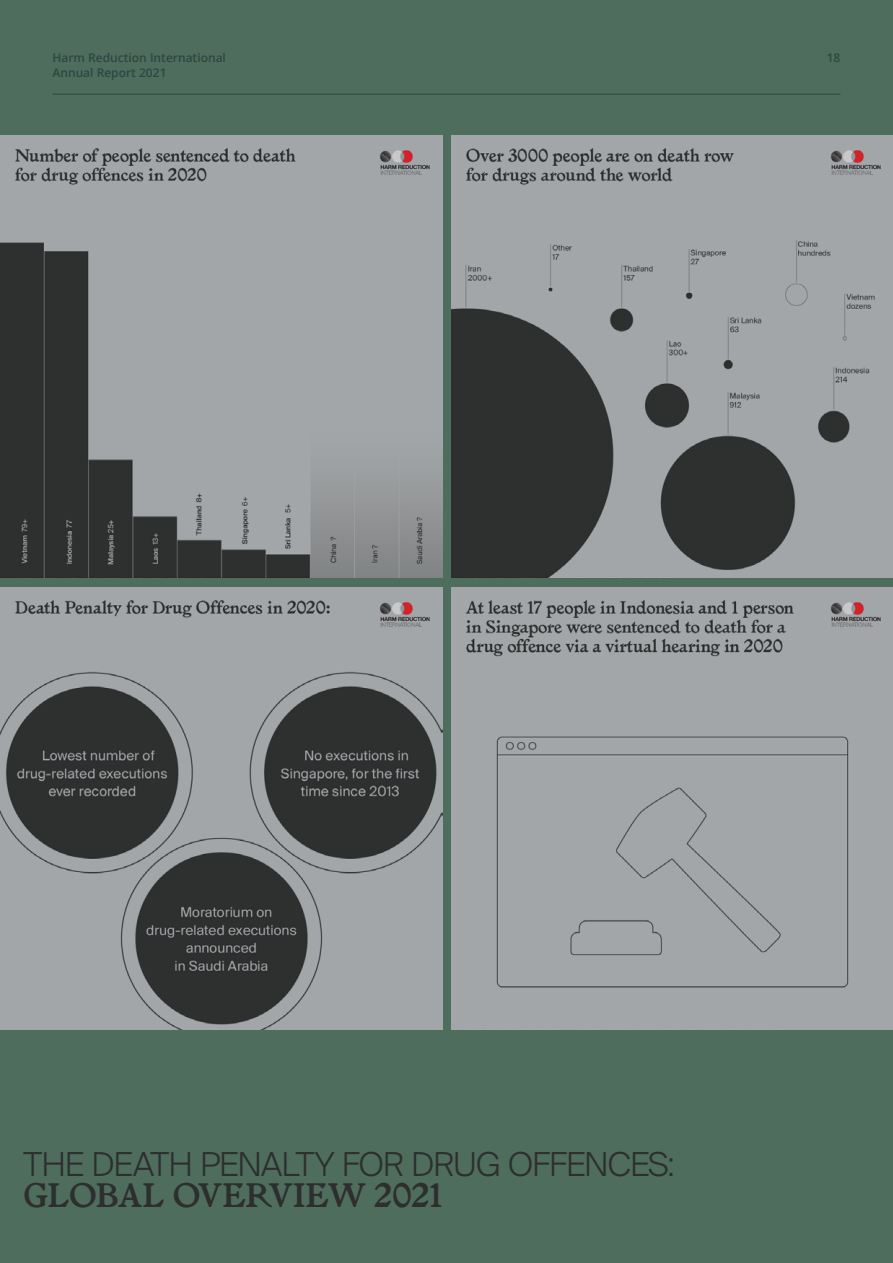
<style>
.page{position:relative;width:893px;height:1263px;background:#4f6d5d}
.page>*{position:absolute;margin:0;border:0;box-sizing:border-box;transform-origin:0 0}
.t1{font:300 36px "Suisse BP Intl";letter-spacing:-.025em;color:#2d2f2f}
.t2{font:600 32.85px "Larish Alte";letter-spacing:-.025em;color:#2d2f2f}
.t3{font:600 12px "Open Sans";color:#2d4742}
</style>
<div class="page">
<hr style="left:52px;top:94px;width:788px;height:1px;background:#2d4742">
<img style="left:1px;top:136px;width:442px;height:442px">
<img style="left:1px;top:587px;width:442px;height:442px">
<img style="left:451px;top:136px;width:442px;height:442px">
<div style="left:451px;top:587px;width:442px;height:442px;background:#a3a6a8"></div>
<p class="t3" style="left:52px;top:49px;width:175px">Harm Reduction International</p>
<p class="t3" style="left:827px;top:49px;width:15px">18</p>
<p class="t3" style="left:52px;top:64px;width:116px">Annual Report 2021</p>
<p class="t1" style="left:24px;top:1142px;width:652px">THE DEATH PENALTY FOR DRUG OFFENCES:</p>
<p class="t2" style="left:24px;top:1168px;width:421px">GLOBAL OVERVIEW 2021</p>
</div>
